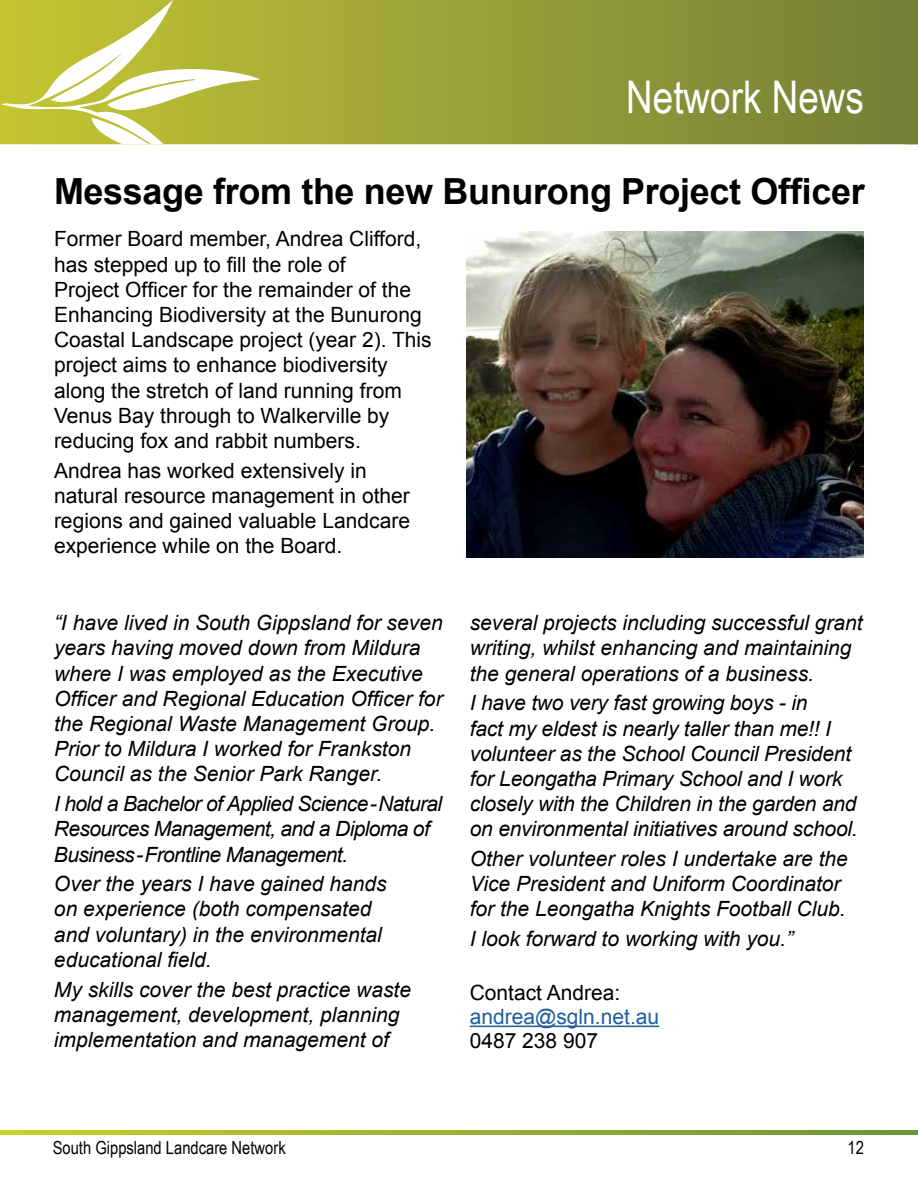
<style>
.page{position:relative;width:918px;height:1188px;background:#fff}
.page>*{position:absolute;margin:0;border:0;box-sizing:border-box;transform-origin:0 0}
.t1{font:45px "Arial Narrow";color:#fff}
.t2{font:700 36px "Arial";letter-spacing:-.01em;color:#000}
.t3{font:italic 21px/25.2px "Arial";color:#000}
.t4{font:21px/25.2px "Arial";color:#000}
.t5{font:italic 21px/25.2px "Arial";letter-spacing:-.03em;color:#000}
.t6{font:21px "Arial";color:#215e9e}
.t7{font:18px "Arial Narrow";color:#000}
</style>
<div class="page">
<svg style="left:0;top:1130px;width:918px;height:4px"></svg>
<svg style="left:0;top:0;width:918px;height:144px"></svg>
<svg style="left:2px;top:0;width:258px;height:144px"></svg>
<hr style="left:470px;top:1026px;width:189px;height:1px;background:#215e9e">
<img style="left:467px;top:231px;width:397px;height:326px">
<h1 class="t1" style="left:626px;top:64px;width:239px">Network News</h1>
<h2 class="t2" style="left:54px;top:168px;width:812px">Message from the new Bunurong Project Officer</h2>
<p class="t4" style="left:54px;top:227px;width:379px">Former Board member, Andrea Clifford, has stepped up to fill the role of<br>Project Officer for the remainder of the Enhancing Biodiversity at the Bunurong Coastal Landscape project (year 2). This project aims to enhance biodiversity along the stretch of land running from Venus Bay through to Walkerville by reducing fox and rabbit numbers.</p>
<p class="t4" style="left:54px;top:458px;width:358px">Andrea has worked extensively in natural resource management in other regions and gained valuable Landcare experience while on the Board.</p>
<p class="t3" style="left:54px;top:611px;width:390px">“I have lived in South Gippsland for seven years having moved down from Mildura where I was employed as the Executive Officer and Regional Education Officer for the Regional Waste Management Group.<br>Prior to Mildura I worked for Frankston Council as the Senior Park Ranger.</p>
<p class="t5" style="left:54px;top:792px;width:390px">I hold a Bachelor of Applied Science-Natural<br>Resources Management, and a Diploma of<br>Business-Frontline Management.</p>
<p class="t3" style="left:54px;top:872px;width:334px">Over the years I have gained hands on experience (both compensated and voluntary) in the environmental educational field.</p>
<p class="t3" style="left:54px;top:977px;width:359px">My skills cover the best practice waste management, development, planning implementation and management of</p>
<p class="t3" style="left:470px;top:611px;width:394px">several projects including successful grant writing, whilst enhancing and maintaining the general operations of a business.</p>
<p class="t3" style="left:470px;top:691px;width:390px">I have two very fast growing boys - in<br>fact my eldest is nearly taller than me!! I volunteer as the School Council President for Leongatha Primary School and I work closely with the Children in the garden and on environmental initiatives around school.</p>
<p class="t3" style="left:470px;top:846px;width:380px">Other volunteer roles I undertake are the<br>Vice President and Uniform Coordinator for the Leongatha Knights Football Club.</p>
<p class="t3" style="left:470px;top:927px;width:325px">I look forward to working with you.”</p>
<p class="t4" style="left:470px;top:980px;width:152px">Contact Andrea:</p>
<p class="t6" style="left:470px;top:1003px;width:191px">andrea@sgln.net.au</p>
<p class="t4" style="left:470px;top:1028px;width:130px">0487 238 907</p>
<p class="t7" style="left:53px;top:1134px;width:235px">South Gippsland Landcare Network</p>
<p class="t7" style="left:848px;top:1134px;width:18px">12</p>
</div>
